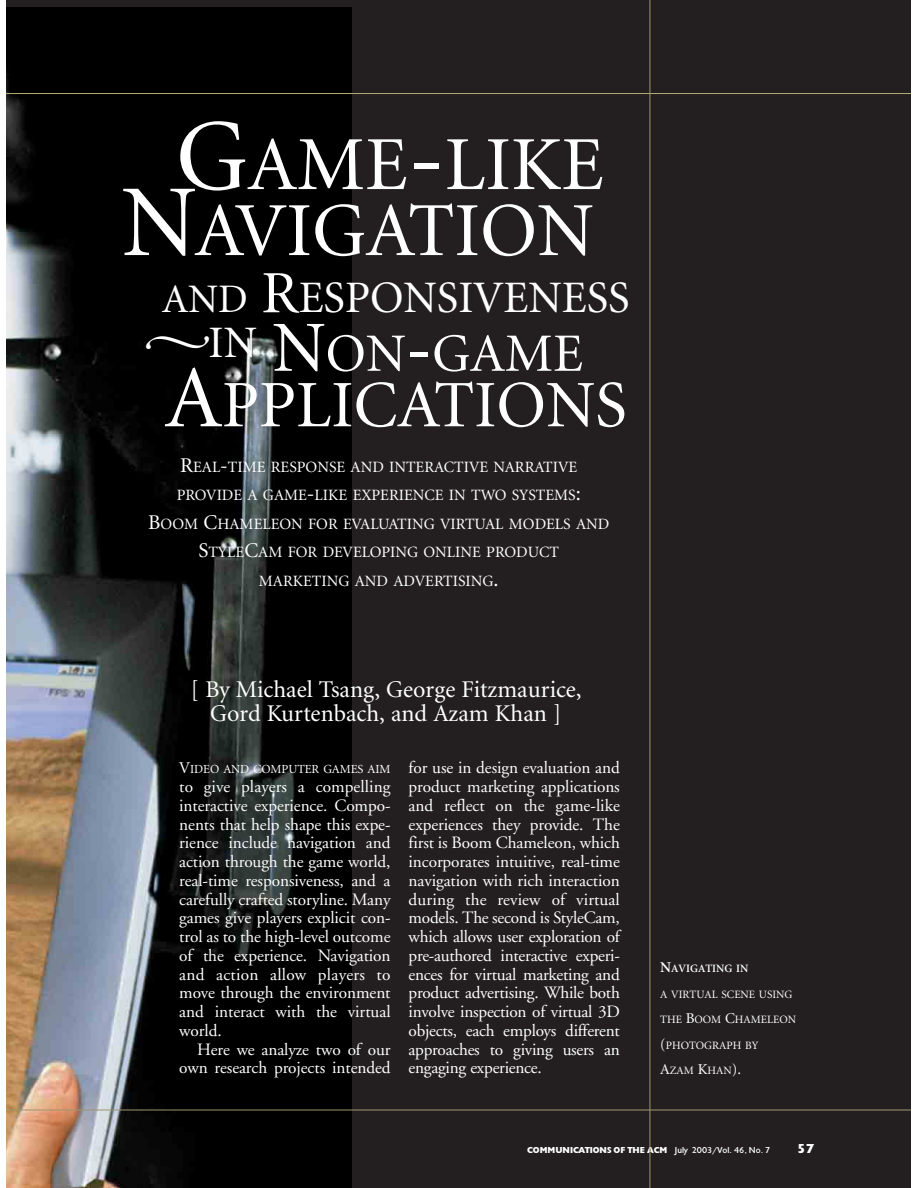
<style>
.page{position:relative;width:918px;height:1188px;background:#fff}
.page>*{position:absolute;margin:0;border:0;box-sizing:border-box;transform-origin:0 0}
.t1{font:76.5px/66px "Minion";color:#fff;text-align:right}
.t2{font:66.3px "Minion";color:#fff}
.t3{font:54px "Minion";color:#fff}
.t4{font:45px "Minion";color:#fff}
.t5{font:24px/24px "Minion";color:#fff;text-align:center}
.t6{font:17.25px/18.8px "Adobe Garamond";letter-spacing:-.005em;color:#fff;text-align:justify}
.t7{font:15.75px/28.5px "Minion";color:#fff;text-align:center}
.t8{font:900 13.5px "Gill";color:#fff}
.t9{font:12.3px "Minion";letter-spacing:-.005em;color:#fff}
.t10{font:11.25px "Minion";color:#fff}
.t11{font:600 11.25px "Minion";color:#fff}
.t12{font:900 9px "Gill";color:#fff}
.s1{font-size:102px}
.s2{font-size:40.5px}
.s3{font-size:60px}
.s4{font-size:72px}
.s5{font-size:88.5px}
.s6{font-size:21px}
.s7{font-size:16.5px}
.s8{font-size:15px}
.s9{font-weight:400}
</style>
<div class="page">
<div style="left:6px;top:0;width:904px;height:1188px;background:#231f20"></div>
<img style="left:6px;top:8px;width:346px;height:1180px">
<hr style="left:6px;top:93px;width:904px;height:1px;background:#b4ab75">
<hr style="left:650px;top:0;width:1px;height:1188px;background:#9e966e">
<hr style="left:6px;top:1110px;width:904px;height:1px;background:#9e966e">
<svg style="left:146px;top:337px;width:63px;height:13px"></svg>
<h1 class="t1" style="left:121px;top:138px;width:484px"><span class="s1">G</span>AME<span class="s1">-</span>LIKE<br><span class="s1">N</span>AVIGATION</h1>
<h3 class="t4" style="left:162px;top:280px;width:469px"><span class="s2">AND</span> <span class="s3">R</span>ESPONSIVENESS</h3>
<h3 class="t3" style="left:209px;top:332px;width:376px"><sup>IN</sup> <span class="s4">N</span>ON<span class="s4">-</span>GAME</h3>
<h2 class="t2" style="left:165px;top:379px;width:463px"><span class="s5">A</span>PPLICATIONS</h2>
<p class="t7" style="left:148px;top:454px;width:463px"><span class="s6">R</span>EAL<span class="s6">-</span>TIME RESPONSE AND INTERACTIVE NARRATIVE PROVIDE A GAME<span class="s6">-</span>LIKE EXPERIENCE IN TWO SYSTEMS<span class="s6">:<br>B</span>OOM <span class="s6">C</span>HAMELEON FOR EVALUATING VIRTUAL MODELS AND <span class="s6">S</span>TYLE<span class="s6">C</span>AM FOR DEVELOPING ONLINE PRODUCT<br>MARKETING AND ADVERTISING<span class="s6">.</span></p>
<h3 class="t5" style="left:190px;top:679px;width:393px">[ By Michael Tsang, George Fitzmaurice,<br>Gord Kurtenbach, and Azam Khan ]</h3>
<p class="t9" style="left:179px;top:765px;width:213px"><span class="s7">V</span>IDEO AND COMPUTER GAMES AIM</p>
<p class="t6" style="left:179px;top:779px;width:213px">to give players a compelling interactive experience. Compo&shy;nents that help shape this expe&shy;rience include navigation and action through the game world, real-time responsiveness, and a carefully crafted storyline. Many games give players explicit con&shy;trol as to the high-level outcome of the experience. Navigation and action allow players to move through the environment and interact with the virtual world.</p>
<p class="t6" style="left:179px;top:1041px;width:213px;text-align:right">Here we analyze two of our own research projects intended</p>
<p class="t6" style="left:409px;top:760px;width:213px">for use in design evaluation and product marketing applications and reflect on the game-like experiences they provide. The first is Boom Chameleon, which incorporates intuitive, real-time navigation with rich interaction during the review of virtual models. The second is StyleCam, which allows user exploration of pre-authored interactive experi&shy;ences for virtual marketing and product advertising. While both involve inspection of virtual 3D objects, each employs different approaches to giving users an engaging experience.</p>
<p class="t11" style="left:660px;top:964px;width:90px"><span class="s8">N</span>AVIGATING IN</p>
<p class="t10" style="left:660px;top:990px;width:134px">A VIRTUAL SCENE USING</p>
<p class="t10" style="left:660px;top:1015px;width:137px">THE <span class="s8">B</span>OOM <span class="s8">C</span>HAMELEON</p>
<p class="t10" style="left:660px;top:1041px;width:100px"><span class="s8">(</span>PHOTOGRAPH BY</p>
<p class="t10" style="left:660px;top:1066px;width:82px"><span class="s8">A</span>ZAM <span class="s8">K</span>HAN<span class="s8">).</span></p>
<p class="t12" style="left:527px;top:1147px;width:245px">COMMUNICATIONS OF THE ACM <span class="s9">July 2003/Vol. 46, No. 7</span></p>
<p class="t8" style="left:797px;top:1144px;width:19px">57</p>
</div>
